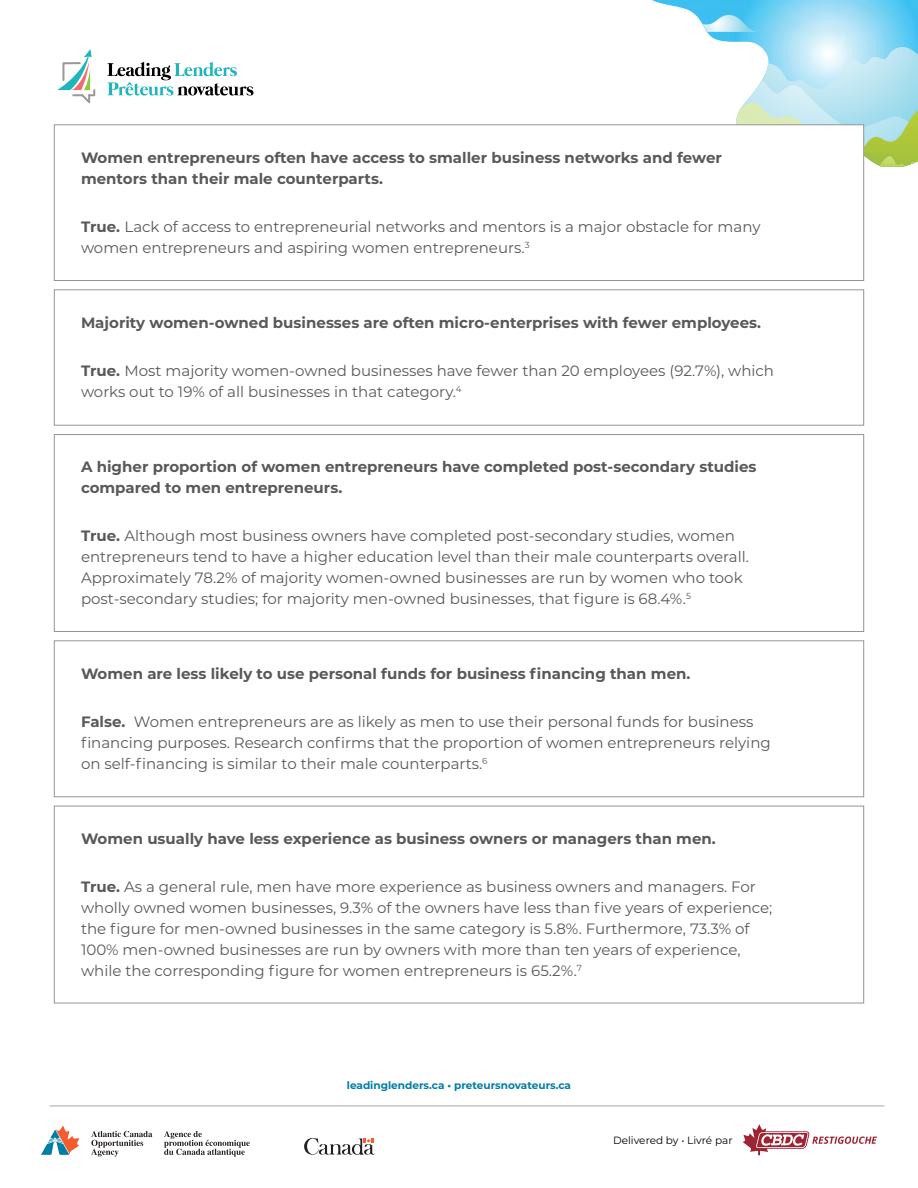
<style>
.page{position:relative;width:918px;height:1188px;background:#fff}
.page>*{position:absolute;margin:0;border:0;box-sizing:border-box;transform-origin:0 0}
.t1{font:15px/21px "Montserrat";color:#58595b}
.t2{font:700 15px/21px "Montserrat";color:#58595b}
.t3{font:700 10.5px "Montserrat";color:#007da3}
.t4{font:10.5px "Montserrat";color:#000}
.s1{font-weight:700}
</style>
<div class="page">
<img style="left:651px;top:0;width:267px;height:125px">
<img style="left:738px;top:47px;width:180px;height:33px">
<img style="left:734px;top:80px;width:184px;height:29px">
<img style="left:910px;top:109px;width:8px;height:56px">
<img style="left:725px;top:103px;width:185px;height:65px">
<svg style="left:910px;top:158px;width:8px;height:6px"></svg>
<img style="left:880px;top:156px;width:25px;height:11px">
<img style="left:703px;top:15px;width:55px;height:17px">
<svg style="left:57px;top:49px;width:38px;height:54px"></svg>
<svg style="left:107px;top:62px;width:147px;height:34px"></svg>
<hr style="left:49px;top:1106px;width:836px;height:1px;background:#a7a9ac">
<svg style="left:41px;top:1125px;width:39px;height:30px"></svg>
<svg style="left:91px;top:1131px;width:61px;height:26px"></svg>
<svg style="left:164px;top:1131px;width:86px;height:26px"></svg>
<svg style="left:304px;top:1138px;width:71px;height:17px"></svg>
<svg style="left:743px;top:1124px;width:134px;height:31px"></svg>
<div style="left:54px;top:125px;width:810px;height:156px;background:#fff;border:1px solid #939598"></div>
<div style="left:54px;top:290px;width:810px;height:136px;border:1px solid #939598"></div>
<div style="left:54px;top:434px;width:810px;height:198px;border:1px solid #939598"></div>
<div style="left:54px;top:641px;width:810px;height:156px;border:1px solid #939598"></div>
<div style="left:54px;top:806px;width:810px;height:197px;border:1px solid #939598"></div>
<p class="t2" style="left:81px;top:146px;width:642px">Women entrepreneurs often have access to smaller business networks and fewer mentors than their male counterparts.</p>
<p class="t1" style="left:81px;top:216px;width:681px"><span class="s1">True.</span> Lack of access to entrepreneurial networks and mentors is a major obstacle for many women entrepreneurs and aspiring women entrepreneurs.<sup>3</sup></p>
<p class="t2" style="left:81px;top:311px;width:682px">Majority women-owned businesses are often micro-enterprises with fewer employees.</p>
<p class="t1" style="left:81px;top:360px;width:695px"><span class="s1">True.</span> Most majority women-owned businesses have fewer than 20 employees (92.7%), which works out to 19% of all businesses in that category.<sup>4</sup></p>
<p class="t2" style="left:81px;top:455px;width:677px">A higher proportion of women entrepreneurs have completed post-secondary studies compared to men entrepreneurs.</p>
<p class="t1" style="left:81px;top:525px;width:670px"><span class="s1">True.</span> Although most business owners have completed post-secondary studies, women entrepreneurs tend to have a higher education level than their male counterparts overall.<br>Approximately 78.2% of majority women-owned businesses are run by women who took post-secondary studies; for majority men-owned businesses, that figure is 68.4%.<sup>5</sup></p>
<p class="t2" style="left:81px;top:662px;width:611px">Women are less likely to use personal funds for business financing than men.</p>
<p class="t1" style="left:81px;top:711px;width:691px"><span class="s1">False.</span> Women entrepreneurs are as likely as men to use their personal funds for business financing purposes. Research confirms that the proportion of women entrepreneurs relying on self-financing is similar to their male counterparts.<sup>6</sup></p>
<p class="t2" style="left:81px;top:827px;width:636px">Women usually have less experience as business owners or managers than men.</p>
<p class="t1" style="left:81px;top:876px;width:693px"><span class="s1">True.</span> As a general rule, men have more experience as business owners and managers. For wholly owned women businesses, 9.3% of the owners have less than five years of experience; the figure for men-owned businesses in the same category is 5.8%. Furthermore, 73.3% of 100% men-owned businesses are run by owners with more than ten years of experience, while the corresponding figure for women entrepreneurs is 65.2%.<sup>7</sup></p>
<p class="t3" style="left:347px;top:1077px;width:226px">leadinglenders.ca • preteursnovateurs.ca</p>
<p class="t4" style="left:613px;top:1133px;width:121px">Delivered by • Livré par</p>
</div>
